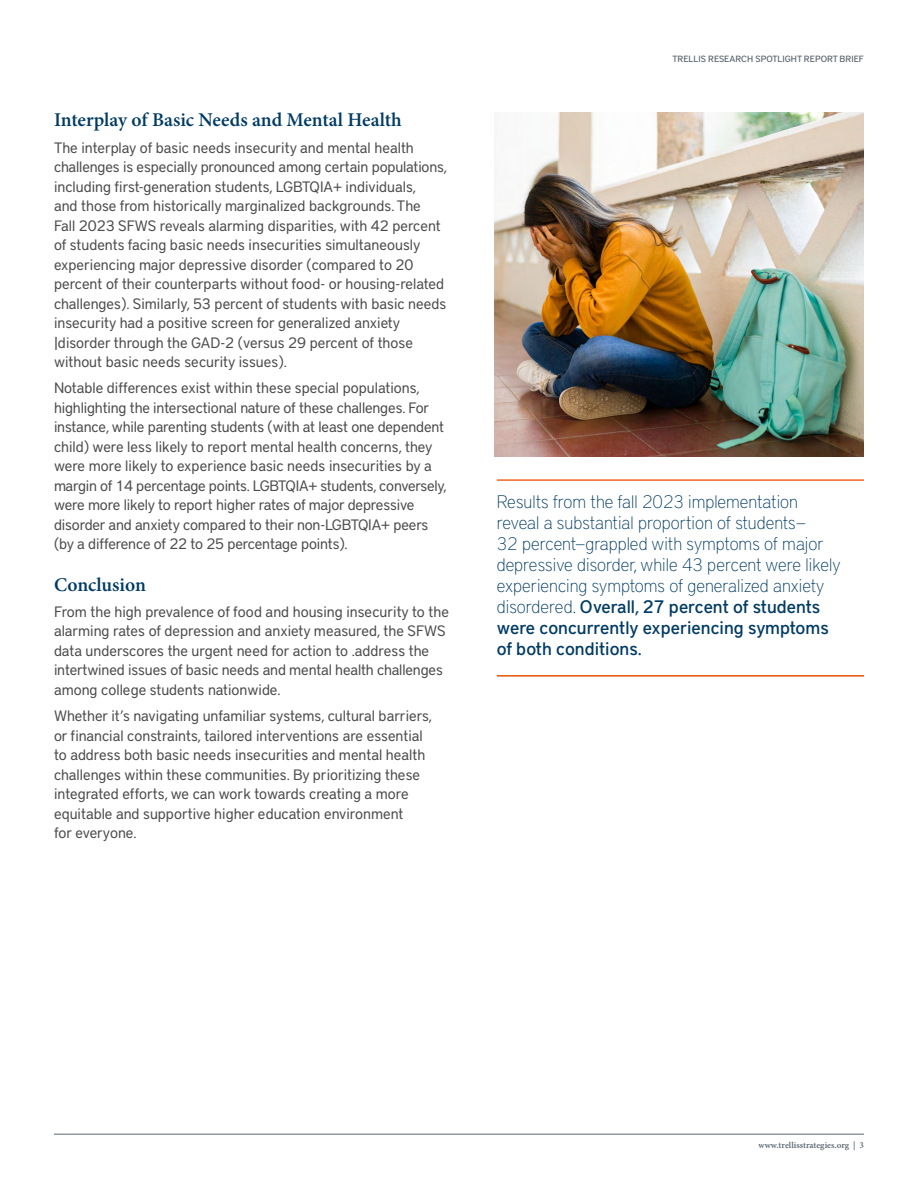
<style>
.page{position:relative;width:918px;height:1188px;background:#fff}
.page>*{position:absolute;margin:0;border:0;box-sizing:border-box;transform-origin:0 0}
.t1{font:600 19.5px "Minion Pro";letter-spacing:-.005em;color:#003b64}
.PullQuote{font:100 18px/21px "District Pro";color:#003b64}
.Body{font:15px/19.5px "District Pro";color:#4d4d4f}
.t2{font:500 9px "District Pro";color:#596670}
.t3{font:600 9px "Minion Pro";color:#596670}
.s1{font-weight:500}
</style>
<div class="page">
<hr style="left:54px;top:1134px;width:810px;height:1px;background:#596670">
<hr style="left:497px;top:479px;width:367px;height:2px;background:#f26322">
<hr style="left:497px;top:675px;width:367px;height:2px;background:#e45400">
<img style="left:495px;top:112px;width:369px;height:345px">
<h2 class="t1" style="left:54px;top:107px;width:349px">Interplay of Basic Needs and Mental Health</h2>
<p class="Body" style="left:54px;top:137px;width:395px">The interplay of basic needs insecurity and mental health challenges is especially pronounced among certain populations, including first-generation students, LGBTQIA+ individuals,<br>and those from historically marginalized backgrounds. The<br>Fall 2023 SFWS reveals alarming disparities, with 42 percent of students facing basic needs insecurities simultaneously experiencing major depressive disorder (compared to 20 percent of their counterparts without food- or housing-related challenges). Similarly, 53 percent of students with basic needs insecurity had a positive screen for generalized anxiety |disorder through the GAD-2 (versus 29 percent of those without basic needs security issues).</p>
<p class="Body" style="left:54px;top:377px;width:394px">Notable differences exist within these special populations, highlighting the intersectional nature of these challenges. For instance, while parenting students (with at least one dependent child) were less likely to report mental health concerns, they were more likely to experience basic needs insecurities by a margin of 14 percentage points. LGBTQIA+ students, conversely, were more likely to report higher rates of major depressive disorder and anxiety compared to their non-LGBTQIA+ peers (by a difference of 22 to 25 percentage points).</p>
<h2 class="t1" style="left:54px;top:571px;width:93px">Conclusion</h2>
<p class="Body" style="left:54px;top:601px;width:396px">From the high prevalence of food and housing insecurity to the alarming rates of depression and anxiety measured, the SFWS data underscores the urgent need for action to .address the intertwined issues of basic needs and mental health challenges among college students nationwide.</p>
<p class="Body" style="left:54px;top:705px;width:380px">Whether it’s navigating unfamiliar systems, cultural barriers, or financial constraints, tailored interventions are essential to address both basic needs insecurities and mental health challenges within these communities. By prioritizing these integrated efforts, we can work towards creating a more equitable and supportive higher education environment<br>for everyone.</p>
<p class="t2" style="left:672px;top:53px;width:193px">TRELLIS RESEARCH SPOTLIGHT REPORT BRIEF</p>
<p class="PullQuote" style="left:497px;top:490px;width:345px">Results from the fall 2023 implementation reveal a substantial proportion of students—<br>32 percent—grappled with symptoms of major depressive disorder, while 43 percent were likely experiencing symptoms of generalized anxiety disordered. <span class="s1">Overall, 27 percent of students were concurrently experiencing symptoms of both conditions.</span></p>
<p class="t3" style="left:758px;top:1139px;width:107px">www.trellisstrategies.org | 3</p>
</div>
